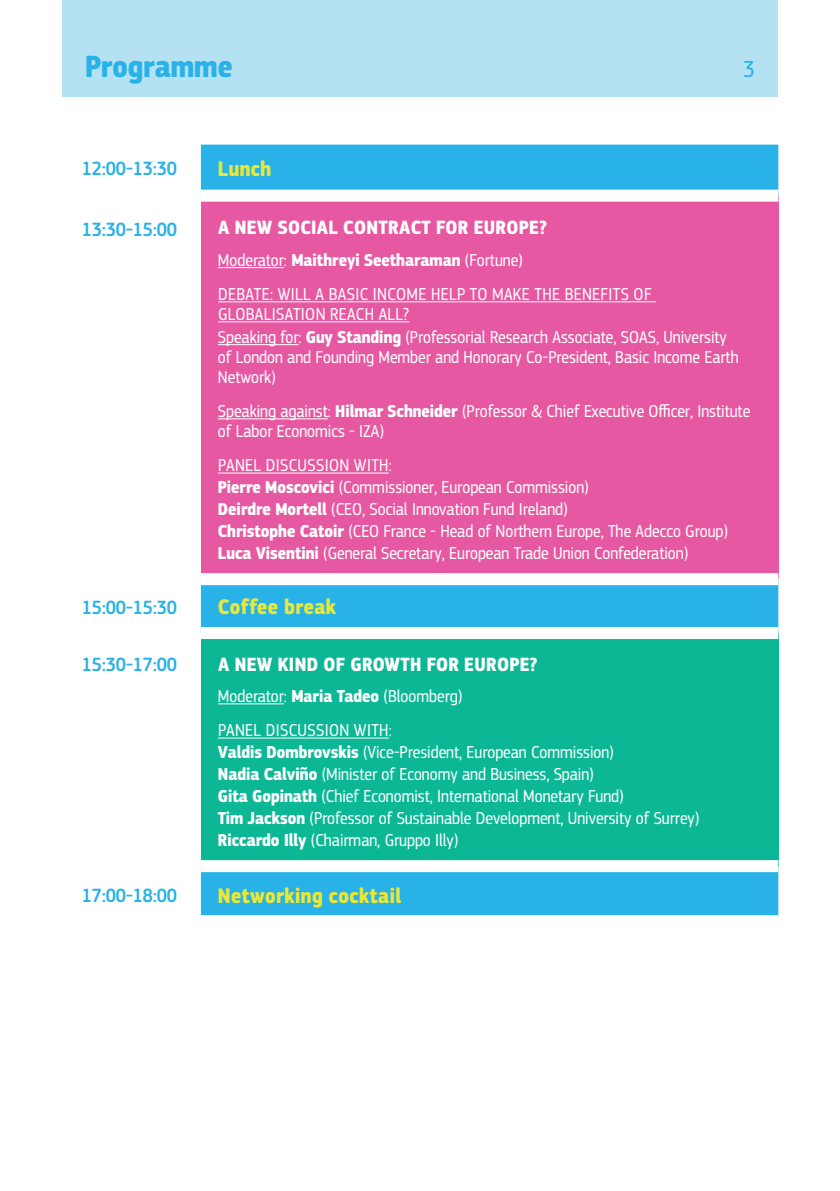
<style>
.page{position:relative;width:840px;height:1191px;background:#fff}
.page>*{position:absolute;margin:0;border:0;box-sizing:border-box;transform-origin:0 0}
.t1{font:700 32px "EC Square Sans Cond Pro";color:#29b2e7}
.t2{font:24px "EC Square Sans Cond Pro";color:#29b2e7}
.t3{font:700 22px "EC Square Sans Cond Pro";letter-spacing:.02em;color:#ebe835}
.t4{font:500 20px "EC Square Sans Cond Pro";color:#29b2e7}
.t5{font:700 20px "EC Square Sans Cond Pro";letter-spacing:.02em;color:#fff}
.t6{font:18px/22px "EC Square Sans Cond Pro";color:#fff}
.t7{font:18px/20px "EC Square Sans Cond Pro";letter-spacing:.02em;color:#fff}
.t8{font:700 18px "EC Square Sans Cond Pro";color:#fff}
.s1{font-weight:400}
.s2{font-weight:700}
</style>
<div class="page">
<div style="left:62px;top:0;width:715px;height:96px;background:#b4e2f3"></div>
<div style="left:201px;top:145px;width:576px;height:770px;background:#29b2e7"></div>
<div style="left:201px;top:196px;width:576px;height:383px;background:#e658a1"></div>
<div style="left:201px;top:633px;width:576px;height:233px;background:#0cb795"></div>
<div style="left:201px;top:190px;width:576px;height:12px;background:#fff"></div>
<div style="left:201px;top:627px;width:576px;height:12px;background:#fff"></div>
<svg style="left:201px;top:915px;width:576px;height:1px"></svg>
<div style="left:201px;top:573px;width:576px;height:12px;background:#fff"></div>
<div style="left:201px;top:860px;width:576px;height:12px;background:#fff"></div>
<hr style="left:218px;top:267px;width:66px;height:1px;background:#fff">
<hr style="left:218px;top:301px;width:437px;height:1px;background:#fff">
<hr style="left:218px;top:321px;width:191px;height:1px;background:#fff">
<hr style="left:218px;top:344px;width:80px;height:1px;background:#fff">
<hr style="left:218px;top:418px;width:109px;height:1px;background:#fff">
<hr style="left:218px;top:472px;width:170px;height:1px;background:#fff">
<hr style="left:218px;top:703px;width:66px;height:1px;background:#fff">
<hr style="left:218px;top:737px;width:170px;height:1px;background:#fff">
<p class="t1" style="left:85px;top:46px;width:149px">Programme</p>
<p class="t2" style="left:742px;top:55px;width:13px">3</p>
<p class="t4" style="left:82px;top:157px;width:97px">12:00-13:30</p>
<p class="t3" style="left:218px;top:155px;width:55px">Lunch</p>
<p class="t4" style="left:82px;top:218px;width:97px">13:30-15:00</p>
<p class="t5" style="left:218px;top:216px;width:330px">A NEW SOCIAL CONTRACT FOR EUROPE?</p>
<p class="t8" style="left:218px;top:249px;width:306px"><span class="s1">Moderator:</span> Maithreyi Seetharaman <span class="s1">(Fortune)</span></p>
<p class="t7" style="left:218px;top:284px;width:434px">DEBATE: WILL A BASIC INCOME HELP TO MAKE THE BENEFITS OF<br>GLOBALISATION REACH ALL?</p>
<p class="t6" style="left:218px;top:327px;width:522px;line-height:20px">Speaking for: <span class="s2">Guy Standing</span> (Professorial Research Associate, SOAS, University of London and Founding Member and Honorary Co-President, Basic Income Earth<br>Network)</p>
<p class="t6" style="left:218px;top:401px;width:533px;line-height:20px">Speaking against: <span class="s2">Hilmar Schneider</span> (Professor &amp; Chief Executive Officer, Institute of Labor Economics - IZA)</p>
<p class="t6" style="left:218px;top:454px;width:511px">PANEL DISCUSSION WITH:<br><span class="s2">Pierre Moscovici</span> (Commissioner, European Commission)<br><span class="s2">Deirdre Mortell</span> (CEO, Social Innovation Fund Ireland)<br><span class="s2">Christophe Catoir</span> (CEO France - Head of Northern Europe, The Adecco Group)<br><span class="s2">Luca Visentini</span> (General Secretary, European Trade Union Confederation)</p>
<p class="t4" style="left:82px;top:595px;width:97px">15:00-15:30</p>
<p class="t3" style="left:218px;top:593px;width:119px">Coffee break</p>
<p class="t4" style="left:82px;top:652px;width:97px">15:30-17:00</p>
<p class="t5" style="left:218px;top:652px;width:321px">A NEW KIND OF GROWTH FOR EUROPE?</p>
<p class="t6" style="left:218px;top:685px;width:246px">Moderator: <span class="s2">Maria Tadeo</span> (Bloomberg)</p>
<p class="t6" style="left:218px;top:719px;width:483px">PANEL DISCUSSION WITH:<br><span class="s2">Valdis Dombrovskis</span> (Vice-President, European Commission)<br><span class="s2">Nadia Calviño</span> (Minister of Economy and Business, Spain)<br><span class="s2">Gita Gopinath</span> (Chief Economist, International Monetary Fund)<br><span class="s2">Tim Jackson</span> (Professor of Sustainable Development, University of Surrey)<br><span class="s2">Riccardo Illy</span> (Chairman, Gruppo Illy)</p>
<p class="t4" style="left:82px;top:883px;width:97px">17:00-18:00</p>
<p class="t3" style="left:218px;top:882px;width:185px">Networking cocktail</p>
</div>
